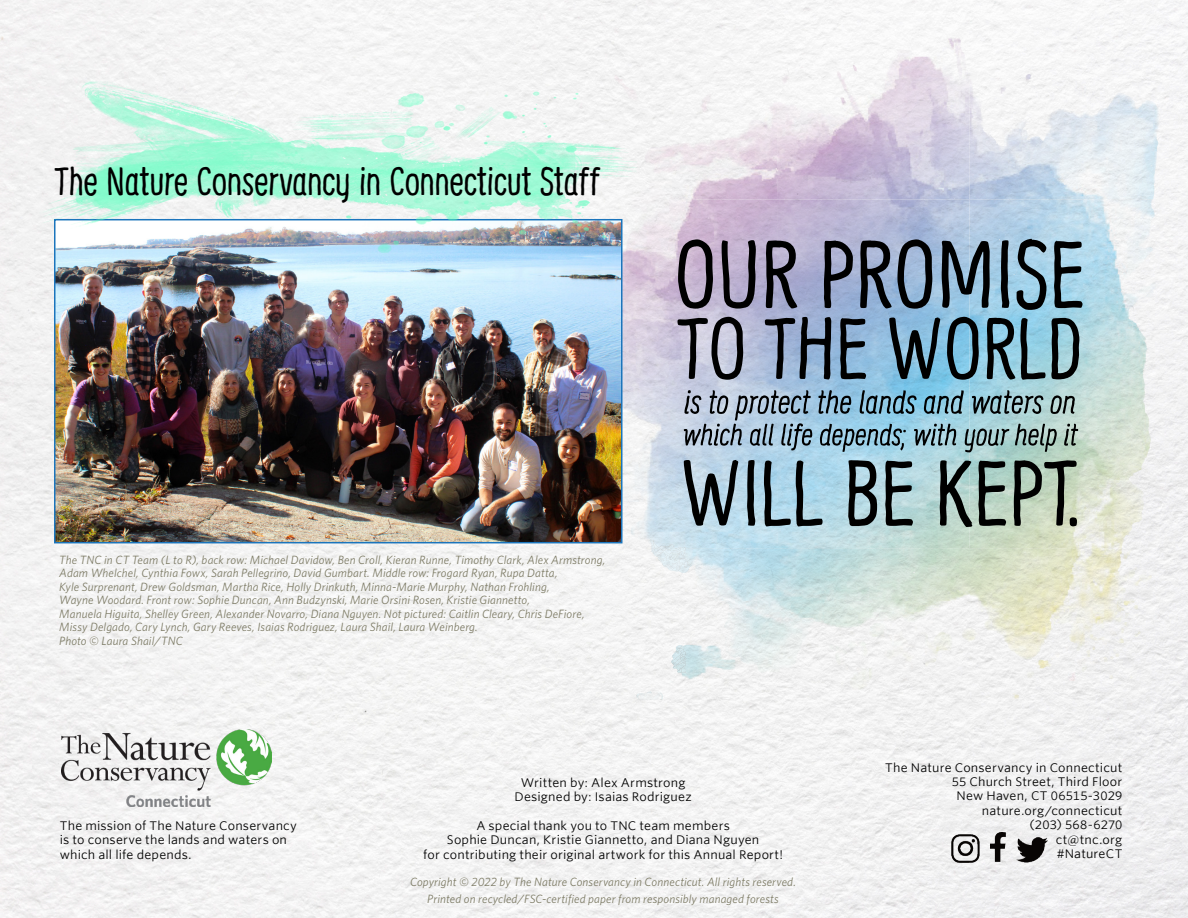
<style>
.page{position:relative;width:1188px;height:918px;background:#fff}
.page>*{position:absolute;margin:0;border:0;box-sizing:border-box;transform-origin:0 0}
.t1{font:condensed 39px "Supernettcn";letter-spacing:-.01em;color:#000}
.t2{font:italic 12px/13.5px "Whitney";letter-spacing:.01em;color:#7d7b65}
.t3{font:12px/14.4px "Whitney Office";letter-spacing:.015em;color:#000;text-align:center}
</style>
<div class="page">
<img style="left:0;top:0;width:1188px;height:918px">
<svg style="left:513px;top:39px;width:675px;height:660px;fill:#f1f1f1"></svg>
<svg style="left:739px;top:39px;width:417px;height:107px"></svg>
<svg style="left:670px;top:642px;width:11px;height:34px"></svg>
<svg style="left:635px;top:688px;width:30px;height:12px"></svg>
<svg style="left:648px;top:548px;width:33px;height:33px"></svg>
<img style="left:585px;top:199px;width:192px;height:349px">
<img style="left:777px;top:199px;width:384px;height:349px">
<img style="left:825px;top:39px;width:133px;height:76px">
<div style="left:690px;top:39px;width:195px;height:54px;background:#f6f6f6"></div>
<img style="left:681px;top:548px;width:368px;height:132px">
<svg style="left:633px;top:239px;width:477px;height:71px;background:#7f8a9e"></svg>
<svg style="left:678px;top:317px;width:65px;height:63px;background:#888996"></svg>
<svg style="left:765px;top:317px;width:66px;height:62px;background:#6b7a91"></svg>
<svg style="left:840px;top:318px;width:26px;height:61px;background:#53697e"></svg>
<svg style="left:889px;top:317px;width:51px;height:62px;background:#56788d"></svg>
<svg style="left:947px;top:317px;width:32px;height:63px;background:#4c7386"></svg>
<svg style="left:987px;top:318px;width:92px;height:62px;background:#5f818c"></svg>
<svg style="left:684px;top:390px;width:450px;height:137px;background:#91aaaf"></svg>
<img style="left:61px;top:729px;width:210px;height:77px">
<img style="left:57px;top:270px;width:562px;height:270px">
<img style="left:39px;top:81px;width:597px;height:189px">
<img style="left:952px;top:834px;width:27px;height:28px">
<img style="left:991px;top:833px;width:15px;height:28px">
<img style="left:1017px;top:837px;width:30px;height:25px">
<p class="t1" style="left:55px;top:156px;width:548px">The Nature Conservancy in Connecticut Staff</p>
<p class="t2" style="left:59px;top:552px;width:548px">The TNC in CT Team (L to R), back row: Michael Davidow, Ben Croll, Kieran Runne, Timothy Clark, Alex Armstrong, Adam Whelchel, Cynthia Fowx, Sarah Pellegrino, David Gumbart. Middle row: Frogard Ryan, Rupa Datta,<br>Kyle Surprenant, Drew Goldsman, Martha Rice, Holly Drinkuth, Minna-Marie Murphy, Nathan Frohling,<br>Wayne Woodard. Front row: Sophie Duncan, Ann Budzynski, Marie Orsini Rosen, Kristie Giannetto,<br>Manuela Higuita, Shelley Green, Alexander Novarro, Diana Nguyen. Not pictured: Caitlin Cleary, Chris DeFiore, Missy Delgado, Cary Lynch, Gary Reeves, Isaias Rodriguez, Laura Shail, Laura Weinberg.<br>Photo © Laura Shail/TNC</p>
<p class="t3" style="left:60px;top:818px;width:239px;text-align:left">The mission of The Nature Conservancy is to conserve the lands and waters on which all life depends.</p>
<p class="t3" style="left:515px;top:775px;width:179px">Written by: Alex Armstrong<br>Designed by: Isaias Rodriguez</p>
<p class="t3" style="left:423px;top:818px;width:361px">A special thank you to TNC team members<br>Sophie Duncan, Kristie Giannetto, and Diana Nguyen<br>for contributing their original artwork for this Annual Report!</p>
<p class="t2" style="left:410px;top:875px;width:387px">Copyright © 2022 by The Nature Conservancy in Connecticut. All rights reserved.</p>
<p class="t2" style="left:427px;top:892px;width:353px">Printed on recycled/FSC-certified paper from responsibly managed forests</p>
<p class="t3" style="left:885px;top:760px;width:239px;text-align:right">The Nature Conservancy in Connecticut<br>55 Church Street, Third Floor<br>New Haven, CT 06515-3029 nature.org/connecticut<br>(203) 568-6270<br>ct@tnc.org<br>#NatureCT</p>
</div>
